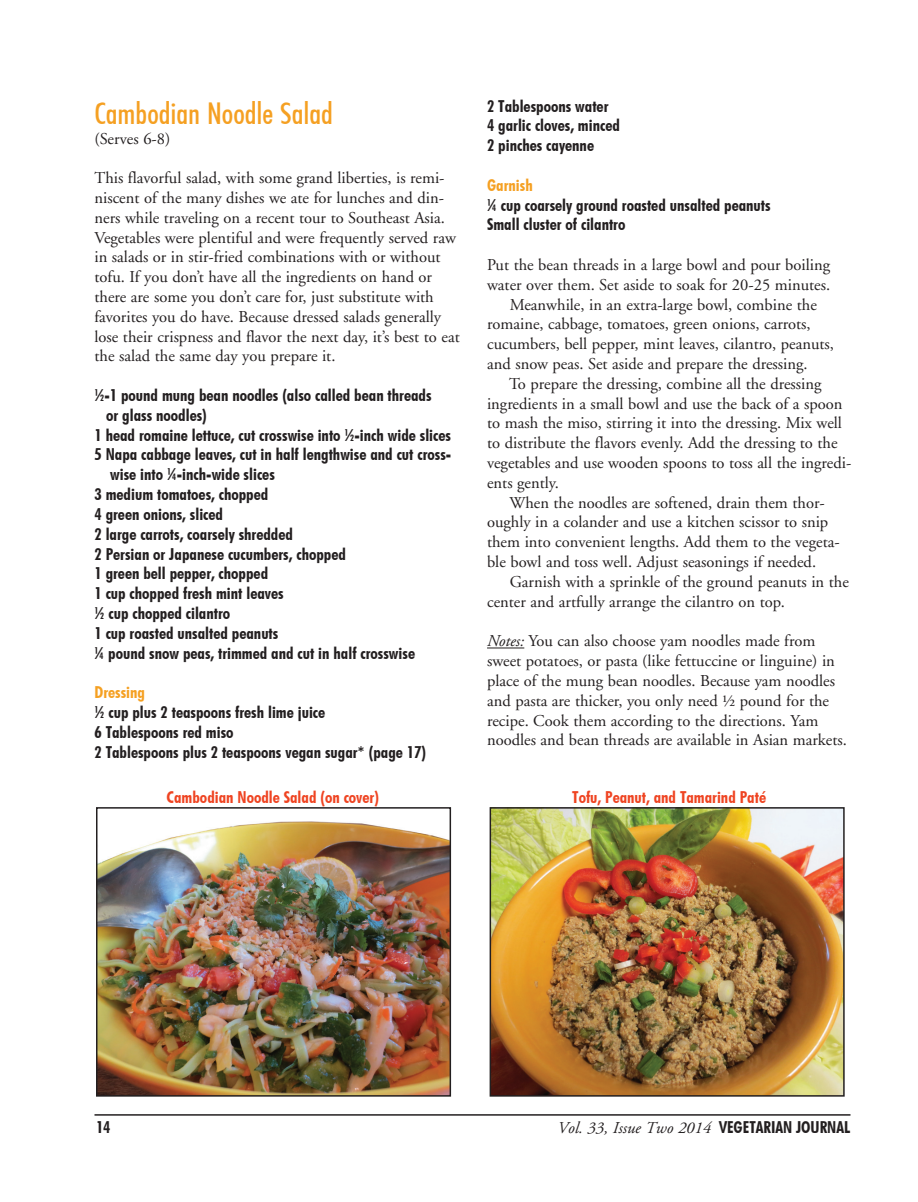
<style>
.page{position:relative;width:918px;height:1202px;background:#fff}
.page>*{position:absolute;margin:0;border:0;box-sizing:border-box;transform-origin:0 0}
.t1{font:30px "Futuri Condensed Regular SWFTE";color:#f5a022}
.t2{font:16.5px/19.8px "Adobe Garamond";color:#231f20}
.t3{font:16.5px/19.8px "Futuri Condensed Bold SWFTE";color:#231f20}
.t4{font:16.5px "Futuri Condensed Bold SWFTE";color:#ef4422}
.t5{font:italic 16.5px "Adobe Garamond";color:#231f20}
.t6{font:16.5px "Futuri Condensed Bold SWFTE";color:#f5a022}
.s1{font-style:italic}
.s2{font-family:"Futuri Condensed Bold SWFTE";font-style:normal}
</style>
<div class="page">
<hr style="left:94px;top:1114px;width:756px;height:1px;background:#231f20">
<hr style="left:487px;top:647px;width:37px;height:1px;background:#231f20">
<img style="left:99px;top:821px;width:349px;height:272px">
<div style="left:96px;top:807px;width:355px;height:289px;border:2px solid #231f20"></div>
<img style="left:493px;top:810px;width:349px;height:283px">
<div style="left:490px;top:807px;width:355px;height:289px;border:2px solid #231f20"></div>
<h1 class="t1" style="left:94px;top:95px;width:240px">Cambodian Noodle Salad</h1>
<p class="t2" style="left:94px;top:129px;width:77px">(Serves 6-8)</p>
<p class="t2" style="left:94px;top:168px;width:367px">This flavorful salad, with some grand liberties, is remi&shy;niscent of the many dishes we ate for lunches and din&shy;ners while traveling on a recent tour to Southeast Asia.<br>Vegetables were plentiful and were frequently served raw in salads or in stir-fried combinations with or without tofu. If you don’t have all the ingredients on hand or there are some you don’t care for, just substitute with favorites you do have. Because dressed salads generally lose their crispness and flavor the next day, it’s best to eat the salad the same day you prepare it.</p>
<p class="t3" style="left:94px;top:385px;width:339px">½-1 pound mung bean noodles (also called bean threads</p>
<p class="t3" style="left:106px;top:404px;width:102px">or glass noodles)</p>
<p class="t3" style="left:94px;top:424px;width:358px">1 head romaine lettuce, cut crosswise into ½-inch wide slices</p>
<p class="t3" style="left:94px;top:444px;width:358px">5 Napa cabbage leaves, cut in half lengthwise and cut cross-</p>
<p class="t3" style="left:110px;top:464px;width:166px">wise into ¼-inch-wide slices</p>
<p class="t3" style="left:94px;top:484px;width:175px">3 medium tomatoes, chopped</p>
<p class="t3" style="left:94px;top:503px;width:130px">4 green onions, sliced</p>
<p class="t3" style="left:94px;top:523px;width:200px">2 large carrots, coarsely shredded</p>
<p class="t3" style="left:94px;top:543px;width:253px">2 Persian or Japanese cucumbers, chopped</p>
<p class="t3" style="left:94px;top:563px;width:175px">1 green bell pepper, chopped</p>
<p class="t3" style="left:94px;top:583px;width:191px">1 cup chopped fresh mint leaves</p>
<p class="t3" style="left:94px;top:602px;width:137px">½ cup chopped cilantro</p>
<p class="t3" style="left:94px;top:622px;width:185px">1 cup roasted unsalted peanuts</p>
<p class="t3" style="left:94px;top:642px;width:322px">¼ pound snow peas, trimmed and cut in half crosswise</p>
<p class="t6" style="left:94px;top:681px;width:52px">Dressing</p>
<p class="t3" style="left:94px;top:701px;width:333px">½ cup plus 2 teaspoons fresh lime juice<br>6 Tablespoons red miso<br>2 Tablespoons plus 2 teaspoons vegan sugar* (page 17)</p>
<p class="t3" style="left:487px;top:95px;width:134px">2 Tablespoons water<br>4 garlic cloves, minced<br>2 pinches cayenne</p>
<p class="t6" style="left:487px;top:174px;width:47px">Garnish</p>
<p class="t3" style="left:487px;top:194px;width:285px">¼ cup coarsely ground roasted unsalted peanuts<br>Small cluster of cilantro</p>
<p class="t2" style="left:487px;top:255px;width:345px">Put the bean threads in a large bowl and pour boiling</p>
<p class="t2" style="left:487px;top:275px;width:345px">water over them. Set aside to soak for 20-25 minutes.</p>
<p class="t2" style="left:510px;top:295px;width:309px">Meanwhile, in an extra-large bowl, combine the</p>
<p class="t2" style="left:487px;top:315px;width:325px">romaine, cabbage, tomatoes, green onions, carrots,</p>
<p class="t2" style="left:487px;top:334px;width:349px">cucumbers, bell pepper, mint leaves, cilantro, peanuts,</p>
<p class="t2" style="left:487px;top:354px;width:322px">and snow peas. Set aside and prepare the dressing.</p>
<p class="t2" style="left:509px;top:374px;width:314px">To prepare the dressing, combine all the dressing</p>
<p class="t2" style="left:487px;top:394px;width:357px">ingredients in a small bowl and use the back of a spoon</p>
<p class="t2" style="left:487px;top:414px;width:356px">to mash the miso, stirring it into the dressing. Mix well</p>
<p class="t2" style="left:487px;top:433px;width:352px">to distribute the flavors evenly. Add the dressing to the</p>
<p class="t2" style="left:487px;top:453px;width:366px">vegetables and use wooden spoons to toss all the ingredi-</p>
<p class="t2" style="left:487px;top:473px;width:73px">ents gently.</p>
<p class="t2" style="left:510px;top:493px;width:317px">When the noodles are softened, drain them thor-</p>
<p class="t2" style="left:487px;top:513px;width:343px">oughly in a colander and use a kitchen scissor to snip</p>
<p class="t2" style="left:487px;top:532px;width:354px">them into convenient lengths. Add them to the vegeta-</p>
<p class="t2" style="left:487px;top:552px;width:331px">ble bowl and toss well. Adjust seasonings if needed.</p>
<p class="t2" style="left:510px;top:572px;width:341px">Garnish with a sprinkle of the ground peanuts in the</p>
<p class="t2" style="left:487px;top:592px;width:299px">center and artfully arrange the cilantro on top.</p>
<p class="t2" style="left:487px;top:631px;width:361px"><span class="s1">Notes:</span> You can also choose yam noodles made from sweet potatoes, or pasta (like fettuccine or linguine) in place of the mung bean noodles. Because yam noodles and pasta are thicker, you only need ½ pound for the recipe. Cook them according to the directions. Yam noodles and bean threads are available in Asian markets.</p>
<p class="t4" style="left:167px;top:786px;width:214px">Cambodian Noodle Salad (on cover)</p>
<p class="t4" style="left:572px;top:786px;width:195px">Tofu, Peanut, and Tamarind Paté</p>
<p class="t3" style="left:96px;top:1116px;width:16px">14</p>
<p class="t5" style="left:558px;top:1119px;width:294px">Vol. 33, Issue Two 2014 <span class="s2">VEGETARIAN JOURNAL</span></p>
</div>
